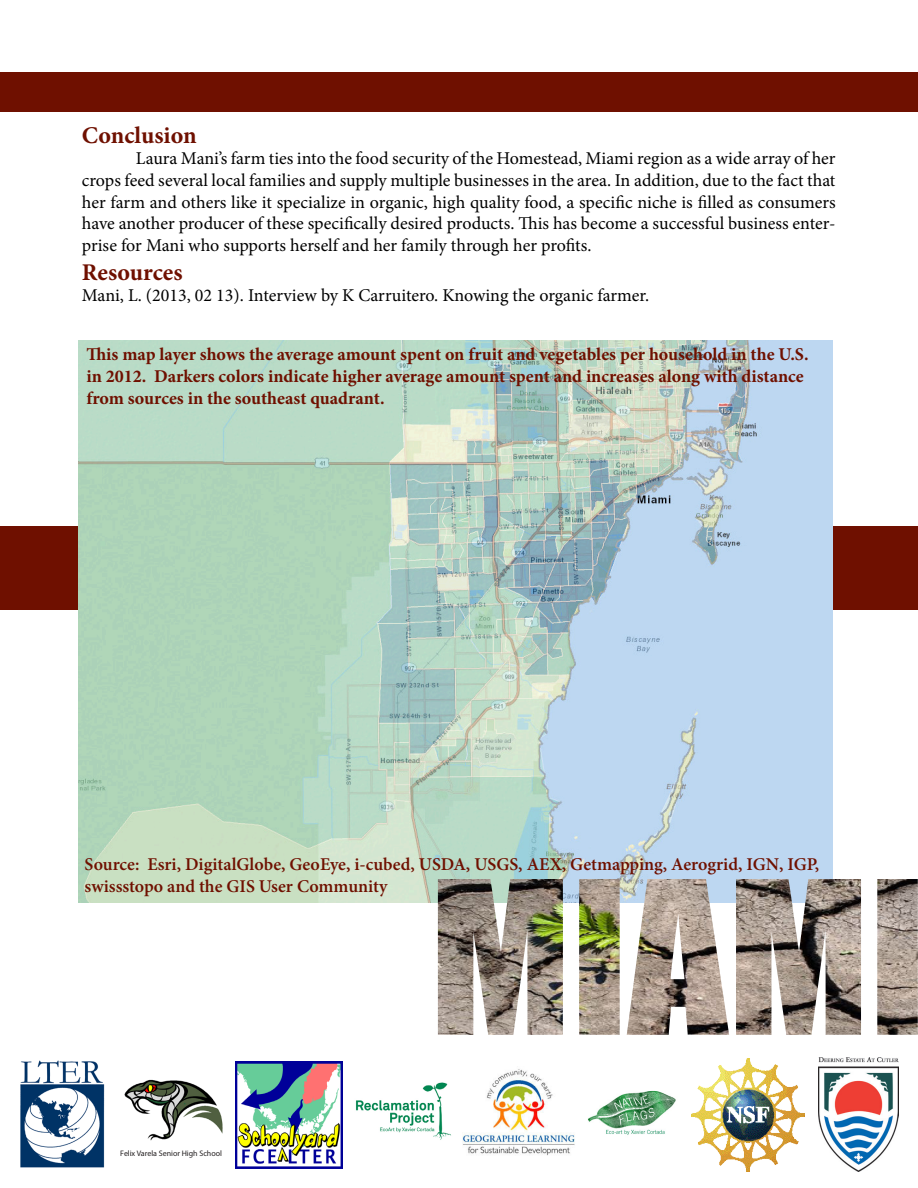
<style>
.page{position:relative;width:918px;height:1188px;background:#fff}
.page>*{position:absolute;margin:0;border:0;box-sizing:border-box;transform-origin:0 0}
.t1{font:700 24px "Minion Pro";color:#6f1000}
.t2{font:18px/21.6px "Minion Pro";color:#000;text-align:justify}
.t3{font:700 18px/21.6px "Minion Pro";color:#6f1000}
.t4{font:600 18px/21.6px "Minion Pro";color:#6f1000}
.t5{font:7.95px "Myriad Pro";color:#231f20}
</style>
<div class="page">
<img style="left:20px;top:1061px;width:85px;height:107px">
<img style="left:124px;top:1079px;width:99px;height:62px">
<img style="left:236px;top:1061px;width:106px;height:107px">
<img style="left:356px;top:1082px;width:95px;height:58px">
<img style="left:462px;top:1069px;width:113px;height:87px">
<img style="left:588px;top:1090px;width:88px;height:45px">
<img style="left:692px;top:1058px;width:113px;height:113px">
<img style="left:819px;top:1058px;width:79px;height:114px">
<div style="left:0;top:527px;width:918px;height:83px;background:#6f1000"></div>
<img style="left:78px;top:340px;width:754px;height:563px">
<div style="left:0;top:72px;width:918px;height:40px;background:#6f1000"></div>
<img style="left:438px;top:879px;width:480px;height:156px">
<p class="t1" style="left:82px;top:118px;width:116px">Conclusion</p>
<p class="t2" style="left:82px;top:148px;width:755px;text-indent:54px">Laura Mani’s farm ties into the food security of the Homestead, Miami region as a wide array of her crops feed several local families and supply multiple businesses in the area. In addition, due to the fact that her farm and others like it specialize in organic, high quality food, a specific niche is filled as consumers have another producer of these specifically desired products. This has become a successful business enter&shy;prise for Mani who supports herself and her family through her profits.</p>
<p class="t1" style="left:82px;top:255px;width:102px">Resources</p>
<p class="t2" style="left:82px;top:285px;width:569px">Mani, L. (2013, 02 13). Interview by K Carruitero. Knowing the organic farmer.</p>
<p class="t3" style="left:86px;top:344px;width:724px">This map layer shows the average amount spent on fruit and vegetables per household in the U.S. in 2012. Darkers colors indicate higher average amount spent and increases along with distance from sources in the southeast quadrant.</p>
<p class="t4" style="left:85px;top:854px;width:736px">Source: Esri, DigitalGlobe, GeoEye, i-cubed, USDA, USGS, AEX, Getmapping, Aerogrid, IGN, IGP, swissstopo and the GIS User Community</p>
<p class="t5" style="left:120px;top:1148px;width:103px">Felix Varela Senior High School</p>
</div>
